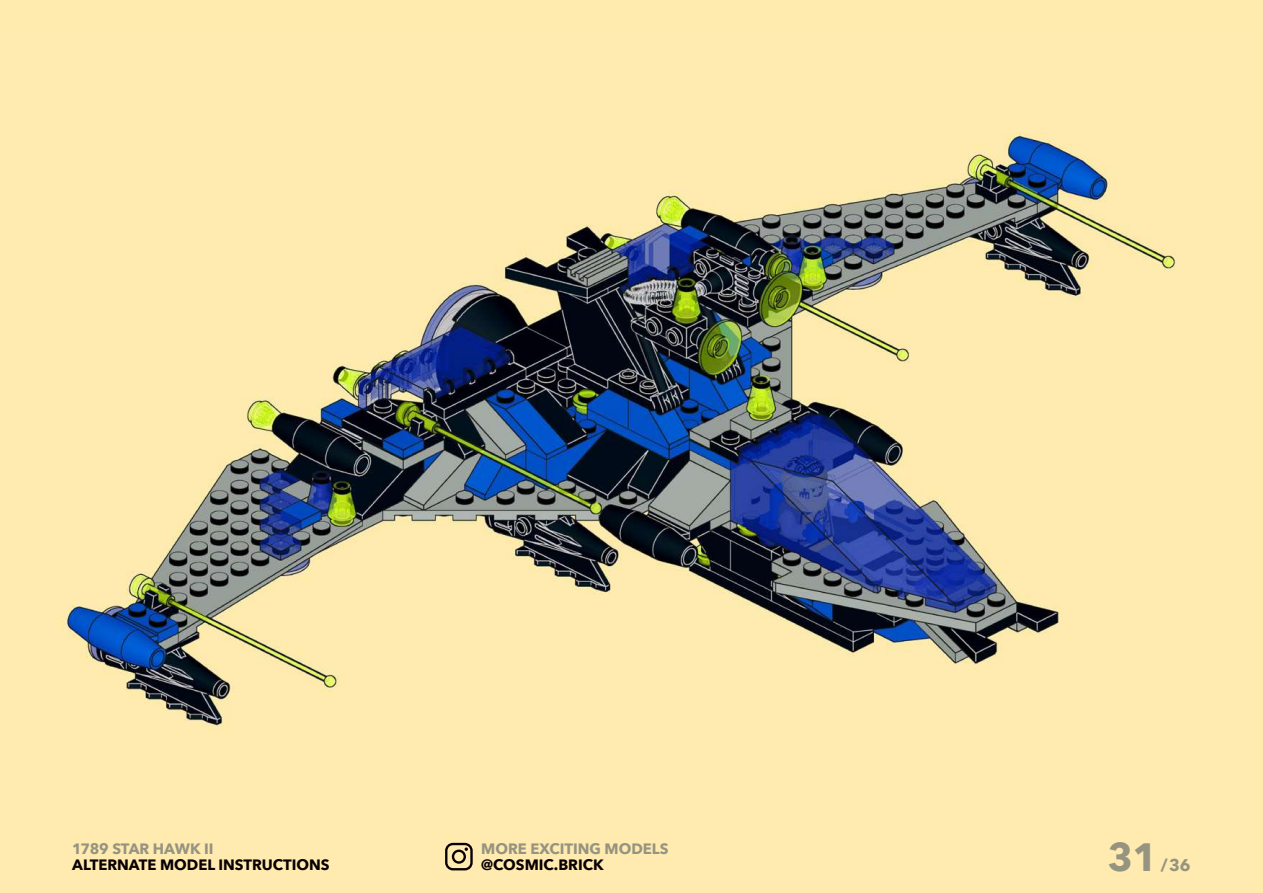
<style>
.page{position:relative;width:1263px;height:893px;background:#ffebad}
.page>*{position:absolute;margin:0;border:0;box-sizing:border-box;transform-origin:0 0}
.t1{font:700 39.3px "Avenir Next";color:#959480}
.t2{font:700 16.8px "Avenir Next";color:#959480}
.t3{font:700 15px "Avenir Next";color:#080001}
.t4{font:700 15px "Avenir Next";color:#959480}
</style>
<div class="page">
<img style="left:66px;top:133px;width:1110px;height:738px">
<svg style="left:445px;top:843px;width:28px;height:27px"></svg>
<p class="t4" style="left:72px;top:835px;width:143px">1789 STAR HAWK II</p>
<p class="t3" style="left:72px;top:852px;width:259px">ALTERNATE MODEL INSTRUCTIONS</p>
<p class="t4" style="left:481px;top:835px;width:189px">MORE EXCITING MODELS</p>
<p class="t3" style="left:481px;top:852px;width:124px">@COSMIC.BRICK</p>
<h1 class="t1" style="left:1108px;top:823px;width:51px">31</h1>
<p class="t2" style="left:1161px;top:850px;width:31px">/36</p>
</div>
